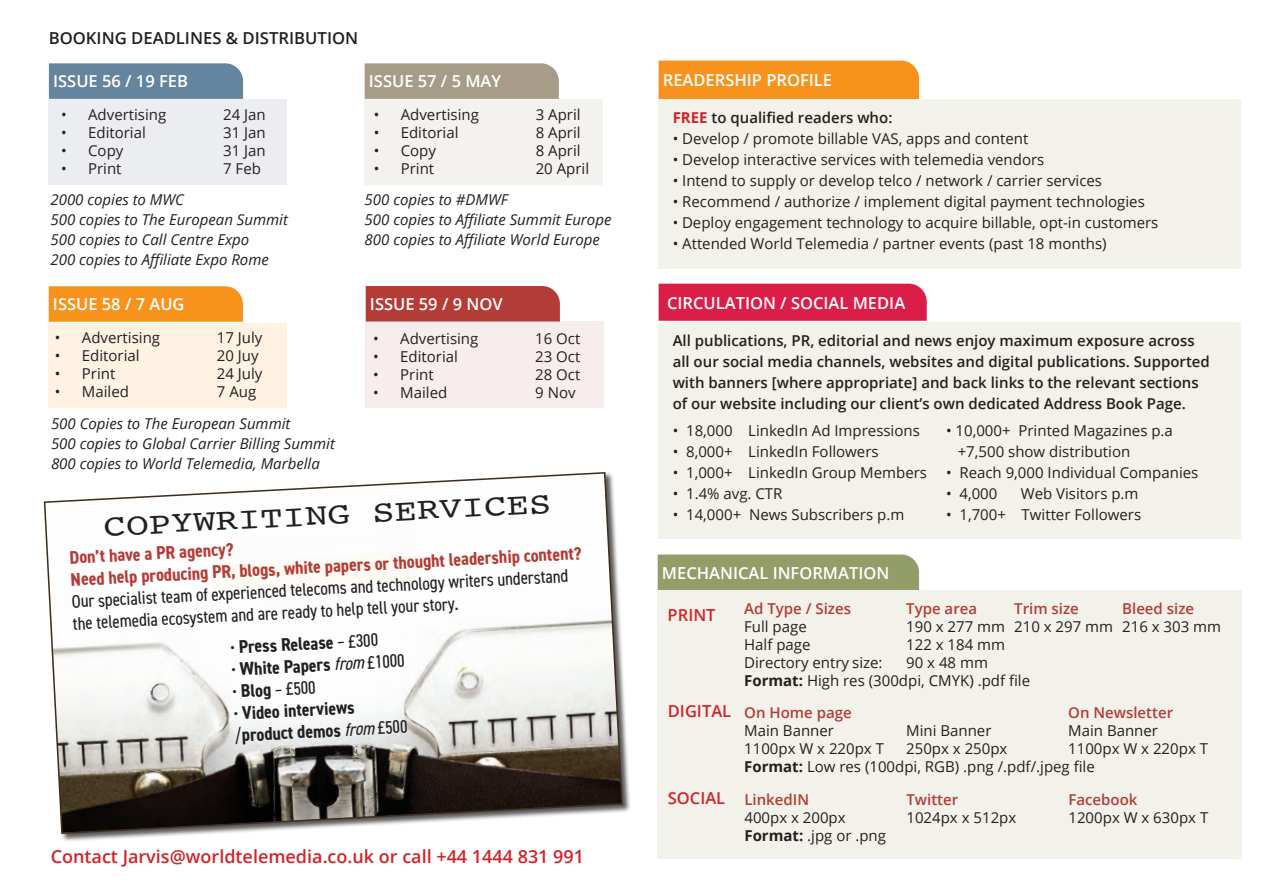
<style>
.page{position:relative;width:1263px;height:893px;background:#fff}
.page>*{position:absolute;margin:0;border:0;box-sizing:border-box;transform-origin:0 0}
.t1{font:30.6px "Courier";color:#231f20;scale:1.22 1}
.t2{font:condensed 18.3px/22px "DIN2014";color:#231f20}
.t3{font:700 condensed 18.3px/22px "DIN2014";color:#b33c36}
.t4{font:700 condensed 18.3px/22px "DIN2014";color:#231f20}
.t5{font:600 18px "Open Sans";color:#d1232a}
.t6{font:600 16.5px "Open Sans";color:#fff}
.t7{font:600 16.5px "Open Sans";color:#231f20}
.t8{font:600 16.5px "Open Sans";color:#d1232a}
.t9{font:15px/18px "Open Sans";color:#231f20}
.t10{font:600 15px/21px "Open Sans";color:#231f20}
.t11{font:italic 15px/19.8px "Open Sans";color:#231f20}
.t12{font:600 15px "Open Sans";color:#b33c36}
.s1{font-weight:700;color:#d1232a}
.s2{font-weight:400}
.s3{font-weight:400;font-style:italic}
.s4{font-weight:700}
</style>
<div class="page">
<div style="left:657px;top:590px;width:584px;height:269px;background:#f2f2eb"></div>
<div style="left:49px;top:99px;width:238px;height:85px;background:#ebedf1"></div>
<div style="left:365px;top:99px;width:238px;height:85px;background:#f3f2ee"></div>
<div style="left:49px;top:323px;width:238px;height:85px;background:#fef2e3"></div>
<div style="left:366px;top:321px;width:238px;height:87px;background:#f8eded"></div>
<div style="left:49px;top:63px;width:194px;height:36px;background:#65849d"></div>
<div style="left:365px;top:63px;width:194px;height:36px;background:#a79c88"></div>
<div style="left:49px;top:286px;width:194px;height:36px;background:#f7931d"></div>
<div style="left:366px;top:286px;width:194px;height:35px;background:#b33c36"></div>
<div style="left:658px;top:554px;width:261px;height:36px;background:#939d68"></div>
<div style="left:44px;top:472px;width:587px;height:371px;background:#231f20;opacity:.75"></div>
<svg style="left:43px;top:472px;width:581px;height:363px"></svg>
<div style="left:658px;top:322px;width:583px;height:217px;background:#f2f2eb"></div>
<div style="left:659px;top:284px;width:268px;height:37px;background:#da1e47"></div>
<div style="left:658px;top:99px;width:583px;height:169px;background:#f2f2eb"></div>
<div style="left:659px;top:61px;width:260px;height:38px;background:#f7931d"></div>
<p class="t7" style="left:49px;top:27px;width:311px">BOOKING DEADLINES &amp; DISTRIBUTION</p>
<p class="t6" style="left:53px;top:70px;width:136px">ISSUE 56 / 19 FEB</p>
<p class="t6" style="left:369px;top:70px;width:134px">ISSUE 57 / 5 MAY</p>
<p class="t9" style="left:61px;top:105px;width:107px">• Advertising</p>
<p class="t9" style="left:223px;top:105px;width:44px">24 Jan</p>
<p class="t9" style="left:61px;top:123px;width:86px">• Editorial</p>
<p class="t9" style="left:223px;top:123px;width:44px">31 Jan</p>
<p class="t9" style="left:61px;top:141px;width:64px">• Copy</p>
<p class="t9" style="left:223px;top:141px;width:44px">31 Jan</p>
<p class="t9" style="left:61px;top:159px;width:62px">• Print</p>
<p class="t9" style="left:223px;top:159px;width:39px">7 Feb</p>
<p class="t11" style="left:50px;top:189px;width:239px">2000 copies to MWC<br>500 copies to The European Summit<br>500 copies to Call Centre Expo<br>200 copies to Affiliate Expo Rome</p>
<p class="t9" style="left:374px;top:105px;width:107px">• Advertising</p>
<p class="t9" style="left:536px;top:105px;width:46px">3 April</p>
<p class="t9" style="left:374px;top:123px;width:86px">• Editorial</p>
<p class="t9" style="left:536px;top:123px;width:46px">8 April</p>
<p class="t9" style="left:374px;top:141px;width:64px">• Copy</p>
<p class="t9" style="left:536px;top:141px;width:46px">8 April</p>
<p class="t9" style="left:374px;top:159px;width:62px">• Print</p>
<p class="t9" style="left:536px;top:159px;width:55px">20 April</p>
<p class="t11" style="left:365px;top:189px;width:248px">500 copies to #DMWF<br>500 copies to Affiliate Summit Europe<br>800 copies to Affiliate World Europe</p>
<p class="t6" style="left:53px;top:293px;width:133px">ISSUE 58 / 7 AUG</p>
<p class="t6" style="left:370px;top:293px;width:134px">ISSUE 59 / 9 NOV</p>
<p class="t9" style="left:55px;top:328px;width:107px">• Advertising</p>
<p class="t9" style="left:217px;top:328px;width:47px">17 July</p>
<p class="t9" style="left:55px;top:346px;width:86px">• Editorial</p>
<p class="t9" style="left:217px;top:346px;width:43px">20 Juy</p>
<p class="t9" style="left:55px;top:364px;width:62px">• Print</p>
<p class="t9" style="left:217px;top:364px;width:47px">24 July</p>
<p class="t9" style="left:55px;top:382px;width:76px">• Mailed</p>
<p class="t9" style="left:217px;top:382px;width:41px">7 Aug</p>
<p class="t9" style="left:373px;top:329px;width:107px">• Advertising</p>
<p class="t9" style="left:535px;top:329px;width:47px">16 Oct</p>
<p class="t9" style="left:373px;top:347px;width:86px">• Editorial</p>
<p class="t9" style="left:535px;top:347px;width:47px">23 Oct</p>
<p class="t9" style="left:373px;top:365px;width:62px">• Print</p>
<p class="t9" style="left:535px;top:365px;width:47px">28 Oct</p>
<p class="t9" style="left:373px;top:383px;width:76px">• Mailed</p>
<p class="t9" style="left:535px;top:383px;width:42px">9 Nov</p>
<p class="t6" style="left:663px;top:69px;width:171px">READERSHIP PROFILE</p>
<p class="t10" style="left:673px;top:107px;width:221px"><span class="s1">FREE</span> to qualified readers who:</p>
<p class="t9" style="left:673px;top:129px;width:357px">• Develop / promote billable VAS, apps and content</p>
<p class="t9" style="left:673px;top:150px;width:373px">• Develop interactive services with telemedia vendors</p>
<p class="t9" style="left:673px;top:171px;width:431px">• Intend to supply or develop telco / network / carrier services</p>
<p class="t9" style="left:673px;top:192px;width:474px">• Recommend / authorize / implement digital payment technologies</p>
<p class="t9" style="left:673px;top:213px;width:487px">• Deploy engagement technology to acquire billable, opt-in customers</p>
<p class="t9" style="left:673px;top:234px;width:436px">• Attended World Telemedia / partner events (past 18 months)</p>
<p class="t6" style="left:667px;top:291px;width:240px">CIRCULATION / SOCIAL MEDIA</p>
<p class="t10" style="left:673px;top:330px;width:539px">All publications, PR, editorial and news enjoy maximum exposure across all our social media channels, websites and digital publications. Supported with banners [where appropriate] and back links to the relevant sections of our website including our client’s own dedicated Address Book Page.</p>
<p class="t11" style="left:51px;top:414px;width:285px">500 Copies to The European Summit<br>500 copies to Global Carrier Billing Summit<br>800 copies to World Telemedia, Marbella</p>
<p class="t9" style="left:673px;top:421px;width:249px">• 18,000 LinkedIn Ad Impressions</p>
<p class="t9" style="left:673px;top:442px;width:207px">• 8,000+ LinkedIn Followers</p>
<p class="t9" style="left:673px;top:463px;width:256px">• 1,000+ LinkedIn Group Members</p>
<p class="t9" style="left:673px;top:484px;width:111px">• 1.4% avg. CTR</p>
<p class="t9" style="left:673px;top:505px;width:233px">• 14,000+ News Subscribers p.m</p>
<p class="t9" style="left:958px;top:420px;width:217px;line-height:21px;text-indent:-12px">• 10,000+ Printed Magazines p.a +7,500 show distribution</p>
<p class="t9" style="left:946px;top:463px;width:254px">• Reach 9,000 Individual Companies</p>
<p class="t9" style="left:946px;top:484px;width:53px">• 4,000</p>
<p class="t9" style="left:1021px;top:484px;width:119px">Web Visitors p.m</p>
<p class="t9" style="left:946px;top:505px;width:197px">• 1,700+ Twitter Followers</p>
<h1 class="t1" style="left:103px;top:503px;width:369px;rotate:-3deg">COPYWRITING SERVICES</h1>
<p class="t3" style="left:69px;top:546px;width:513px;rotate:-3deg">Don’t have a PR agency?<br>Need help producing PR, blogs, white papers or thought leadership content?</p>
<p class="t6" style="left:662px;top:561px;width:229px">MECHANICAL INFORMATION</p>
<p class="t2" style="left:71px;top:590px;width:499px;rotate:-3deg">Our specialist team of experienced telecoms and technology writers understand the telemedia ecosystem and are ready to help tell your story.</p>
<p class="t4" style="left:229px;top:636px;width:150px;rotate:-3deg"><span class="s2">•</span> Press Release <span class="s2">– £300</span></p>
<p class="t4" style="left:231px;top:658px;width:175px;rotate:-3deg"><span class="s2">•</span> White Papers <span class="s3">from</span> <span class="s2">£1000</span></p>
<p class="t2" style="left:232px;top:680px;width:85px;rotate:-3deg">• <span class="s4">Blog</span> – £500</p>
<p class="t4" style="left:233px;top:702px;width:175px;rotate:-3deg"><span class="s2">•</span> Video interviews <span class="s2">/</span>product demos <span class="s3">from</span> <span class="s2">£500</span></p>
<p class="t8" style="left:668px;top:700px;width:65px">DIGITAL</p>
<p class="t12" style="left:744px;top:598px;width:108px">Ad Type / Sizes</p>
<p class="t12" style="left:906px;top:598px;width:72px">Type area</p>
<p class="t12" style="left:1014px;top:598px;width:66px">Trim size</p>
<p class="t12" style="left:1122px;top:598px;width:73px">Bleed size</p>
<p class="t9" style="left:744px;top:617px;width:64px">Full page</p>
<p class="t9" style="left:906px;top:617px;width:316px">190 x 277 mm 210 x 297 mm 216 x 303 mm</p>
<p class="t9" style="left:744px;top:635px;width:68px">Half page</p>
<p class="t9" style="left:906px;top:635px;width:100px">122 x 184 mm</p>
<p class="t9" style="left:744px;top:653px;width:140px">Directory entry size:</p>
<p class="t8" style="left:668px;top:604px;width:49px">PRINT</p>
<p class="t9" style="left:744px;top:653px;width:287px;text-indent:162px">90 x 48 mm<br><span class="s4">Format:</span> High res (300dpi, CMYK) .pdf file</p>
<p class="t12" style="left:744px;top:702px;width:109px">On Home page</p>
<p class="t12" style="left:1068px;top:702px;width:106px">On Newsletter</p>
<p class="t9" style="left:744px;top:721px;width:91px">Main Banner</p>
<p class="t9" style="left:906px;top:721px;width:87px">Mini Banner</p>
<p class="t9" style="left:1068px;top:721px;width:91px">Main Banner</p>
<p class="t9" style="left:744px;top:739px;width:141px">1100px W x 220px T</p>
<p class="t9" style="left:906px;top:739px;width:103px">250px x 250px</p>
<p class="t9" style="left:744px;top:739px;width:465px;text-indent:324px">1100px W x 220px T<br><span class="s4">Format:</span> Low res (100dpi, RGB) .png /.pdf/.jpeg file</p>
<p class="t12" style="left:744px;top:790px;width:66px">LinkedIN</p>
<p class="t12" style="left:906px;top:790px;width:53px">Twitter</p>
<p class="t12" style="left:1068px;top:790px;width:70px">Facebook</p>
<p class="t9" style="left:744px;top:809px;width:103px">400px x 200px</p>
<p class="t9" style="left:906px;top:809px;width:111px">1024px x 512px</p>
<p class="t9" style="left:1068px;top:809px;width:141px">1200px W x 630px T</p>
<p class="t9" style="left:744px;top:827px;width:143px"><span class="s4">Format:</span> .jpg or .png</p>
<p class="t8" style="left:668px;top:787px;width:59px">SOCIAL</p>
<p class="t5" style="left:51px;top:844px;width:535px">Contact Jarvis@worldtelemedia.co.uk or call +44 1444 831 991</p>
</div>
